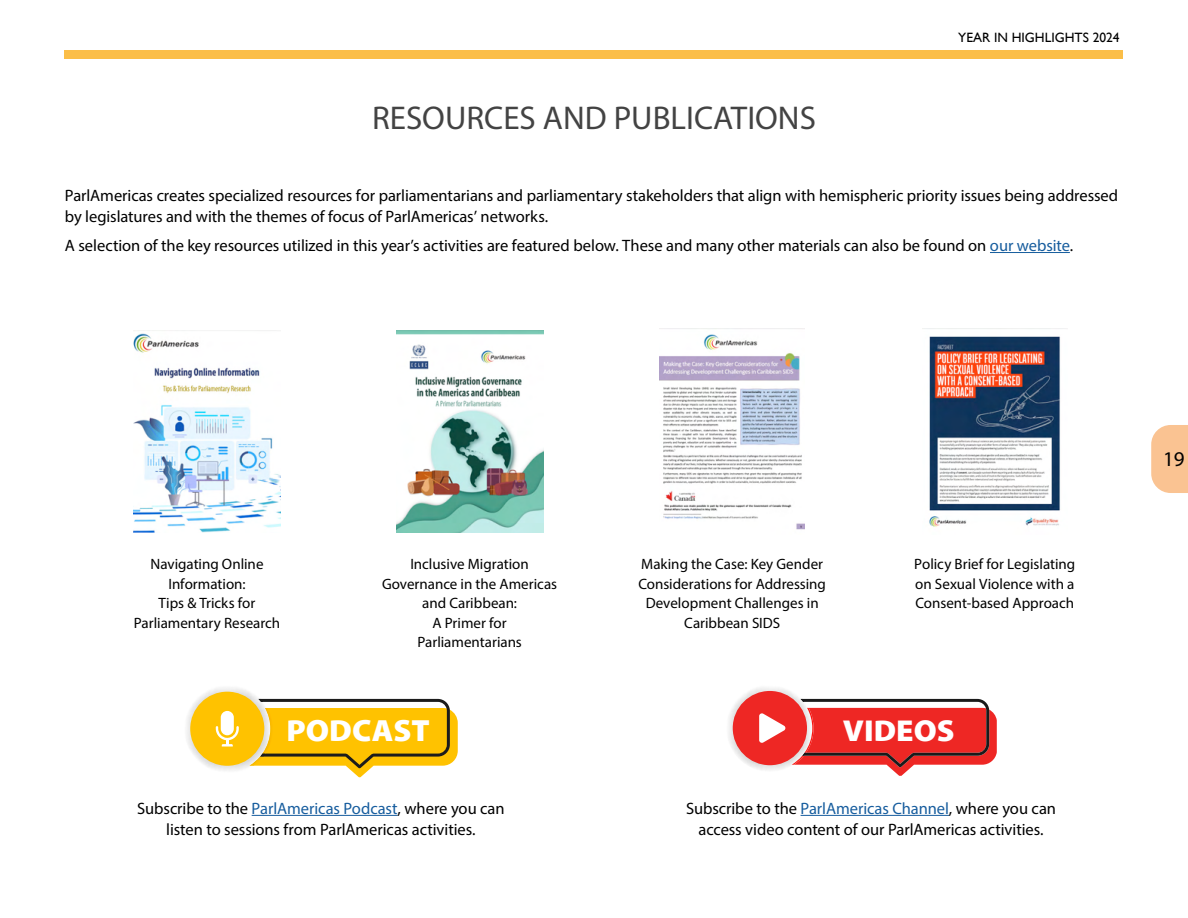
<style>
.page{position:relative;width:1188px;height:918px;background:#fff}
.page>*{position:absolute;margin:0;border:0;box-sizing:border-box;transform-origin:0 0}
.H2_-_Heading{font:33px "Myriad Pro";color:#434343}
.t1{font:900 30.9px "Myriad Pro";color:#fff;scale:1.04 1}
.t2{font:900 30.45px "Myriad Pro";color:#fff;scale:1.04 1}
.t3{font:21px "Myriad Pro";color:#000}
.Body_paragraph{font:16.5px/21px "Myriad Pro";letter-spacing:-.005em;color:#000;text-align:center}
.body_Resources_and_Pub{font:15px/19.5px "Myriad Pro";color:#000;text-align:center}
.t4{font:13.5px "Gill Sans";color:#000}
.s1{color:#175d9e}
</style>
<div class="page">
<svg style="left:1151px;top:425px;width:37px;height:68px;background:#fac799"></svg>
<hr style="left:990px;top:252px;width:80px;height:1px;background:#175d9e">
<div style="left:65px;top:50px;width:1058px;height:9px;background:#fbbe48"></div>
<img style="left:134px;top:333px;width:147px;height:199px">
<img style="left:660px;top:334px;width:145px;height:196px">
<img style="left:929px;top:336px;width:131px;height:191px">
<hr style="left:801px;top:815px;width:148px;height:1px;background:#175d9e">
<svg style="left:812px;top:699px;width:185px;height:77px"></svg>
<img style="left:729px;top:688px;width:83px;height:82px">
<img style="left:792px;top:708px;width:22px;height:57px">
<img style="left:800px;top:699px;width:6px;height:57px">
<div style="left:733px;top:691px;width:74px;height:74px;background:#ee2724;border-radius:37px"></div>
<svg style="left:759px;top:713px;width:27px;height:30px"></svg>
<hr style="left:252px;top:815px;width:146px;height:1px;background:#175d9e">
<svg style="left:270px;top:699px;width:188px;height:79px"></svg>
<img style="left:187px;top:688px;width:83px;height:83px">
<img style="left:249px;top:708px;width:24px;height:58px">
<img style="left:258px;top:699px;width:7px;height:58px">
<div style="left:190px;top:692px;width:74px;height:74px;background:#ffc200;border-radius:50%"></div>
<div style="left:221px;top:711px;width:13px;height:24px;background:#fff;border-radius:7px"></div>
<svg style="left:216px;top:726px;width:23px;height:21px"></svg>
<img style="left:396px;top:331px;width:147px;height:201px">
<p class="H2_-_Heading" style="left:372px;top:97px;width:445px">RESOURCES AND PUBLICATIONS</p>
<p class="t4" style="left:958px;top:29px;width:163px">YEAR IN HIGHLIGHTS 2024</p>
<p class="Body_paragraph" style="left:65px;top:185px;width:1055px;text-align:left">ParlAmericas creates specialized resources for parliamentarians and parliamentary stakeholders that align with hemispheric priority issues being addressed by legislatures and with the themes of focus of ParlAmericas’ networks.</p>
<p class="Body_paragraph" style="left:65px;top:235px;width:1010px">A selection of the key resources utilized in this year’s activities are featured below. These and many other materials can also be found on <span class="s1">our website</span>.</p>
<p class="body_Resources_and_Pub" style="left:134px;top:554px;width:148px">Navigating Online<br>Information:<br>Tips &amp; Tricks for<br>Parliamentary Research</p>
<p class="body_Resources_and_Pub" style="left:382px;top:554px;width:177px">Inclusive Migration<br>Governance in the Americas and Caribbean:<br>A Primer for<br>Parliamentarians</p>
<p class="body_Resources_and_Pub" style="left:638px;top:554px;width:189px">Making the Case: Key Gender<br>Considerations for Addressing<br>Development Challenges in<br>Caribbean SIDS</p>
<p class="body_Resources_and_Pub" style="left:914px;top:554px;width:162px;text-align:justify">Policy Brief for Legislating on Sexual Violence with a Consent-based Approach</p>
<h2 class="t1" style="left:287px;top:710px;width:139px">PODCAST</h2>
<h3 class="t2" style="left:843px;top:710px;width:109px">VIDEOS</h3>
<p class="Body_paragraph" style="left:137px;top:797px;width:369px">Subscribe to the <span class="s1">ParlAmericas Podcast</span>, where you can listen to sessions from ParlAmericas activities.</p>
<p class="Body_paragraph" style="left:686px;top:797px;width:371px">Subscribe to the <span class="s1">ParlAmericas Channel</span>, where you can access video content of our ParlAmericas activities.</p>
<p class="t3" style="left:1163px;top:446px;width:23px">19</p>
</div>
